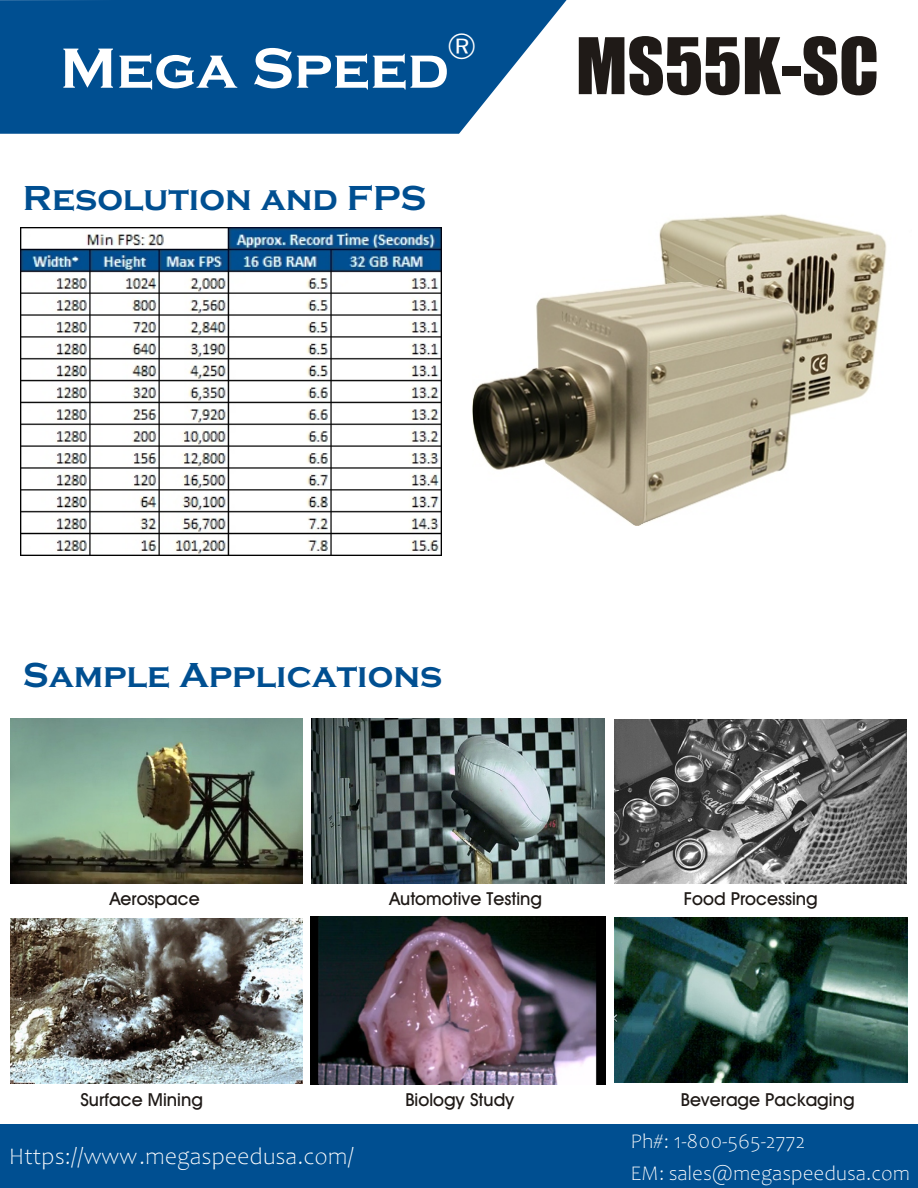
<style>
.page{position:relative;width:918px;height:1188px;background:#fff}
.page>*{position:absolute;margin:0;border:0;box-sizing:border-box;transform-origin:0 0}
.t1{font:72px "Impact";color:#1f1a17}
.t2{font:700 58.65px "Copperplate Gothic";color:#fff}
.t3{font:700 36px "Copperplate Gothic";color:#004f91}
.t4{font:36px "Avant Garde Bk BT";color:#fff}
.t5{font:300 24px "Candara";color:#fff}
.t6{font:300 21px/32.1px "Candara";color:#fff}
.t7{font:18px "Avant Garde Md BT";color:#1f1a17}
</style>
<div class="page">
<img style="left:472px;top:214px;width:415px;height:312px">
<img style="left:311px;top:917px;width:295px;height:167px">
<div style="left:0;top:1124px;width:918px;height:64px;background:#004f91"></div>
<svg style="left:0;top:0;width:567px;height:134px;background:#175e9a"></svg>
<img style="left:21px;top:228px;width:421px;height:328px">
<img style="left:10px;top:718px;width:293px;height:165px">
<img style="left:10px;top:918px;width:292px;height:165px">
<img style="left:312px;top:718px;width:293px;height:166px">
<img style="left:615px;top:719px;width:292px;height:165px">
<img style="left:615px;top:917px;width:293px;height:166px">
<h3 class="t4" style="left:447px;top:32px;width:31px">®</h3>
<h1 class="t1" style="left:576px;top:37px;width:305px">MS55K-SC</h1>
<h2 class="t2" style="left:60px;top:33px;width:391px">Mega Speed</h2>
<h3 class="t3" style="left:23px;top:177px;width:405px">Resolution and FPS</h3>
<h3 class="t3" style="left:23px;top:653px;width:421px">Sample Applications</h3>
<p class="t7" style="left:110px;top:891px;width:91px">Aerospace</p>
<p class="t7" style="left:389px;top:891px;width:154px">Automotive Testing</p>
<p class="t7" style="left:684px;top:891px;width:136px">Food Processing</p>
<p class="t7" style="left:80px;top:1093px;width:124px">Surface Mining</p>
<p class="t7" style="left:405px;top:1093px;width:111px">Biology Study</p>
<p class="t7" style="left:681px;top:1093px;width:175px">Beverage Packaging</p>
<h3 class="t5" style="left:9px;top:1146px;width:347px">Https://www.megaspeedusa.com/</h3>
<p class="t6" style="left:630px;top:1128px;width:281px">Ph#: 1-800-565-2772<br>EM: sales@megaspeedusa.com</p>
</div>
